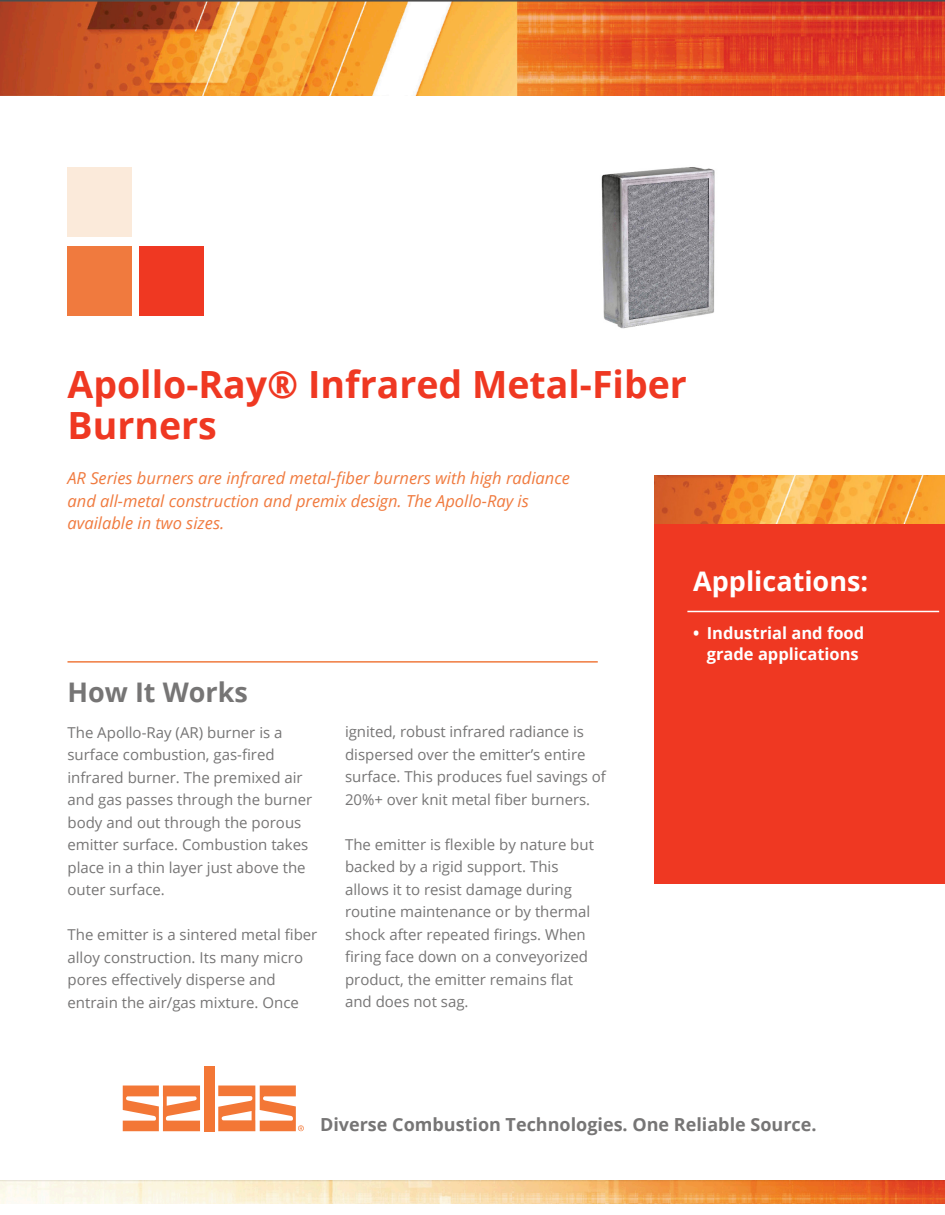
<style>
.page{position:relative;width:945px;height:1215px;background:#fff}
.page>*{position:absolute;margin:0;border:0;box-sizing:border-box;transform-origin:0 0}
.t1{font:700 37.5px/40.5px "Open Sans";color:#ef3822}
.t2{font:700 27px "Open Sans";color:#fff}
.t3{font:700 27px "Open Sans";color:#767575}
.t4{font:700 18px "Open Sans";color:#767575}
.t5{font:italic 16.5px/22.5px "Open Sans";color:#f07a3e}
.t6{font:700 16.5px/21px "Open Sans";color:#fff;text-align:center}
.t7{font:15px/22.5px "Open Sans";color:#767575}
</style>
<div class="page">
<div style="left:654px;top:492px;width:291px;height:392px;background:#ef3822"></div>
<hr style="left:68px;top:661px;width:530px;height:2px;background:#f07a3e">
<div style="left:68px;top:246px;width:64px;height:70px;background:#f07a3e"></div>
<div style="left:140px;top:246px;width:64px;height:70px;background:#ef3822"></div>
<hr style="left:687px;top:611px;width:252px;height:1px;background:#fff">
<div style="left:68px;top:167px;width:64px;height:69px;background:#fbeada"></div>
<img style="left:0;top:0;width:945px;height:95px">
<img style="left:601px;top:167px;width:114px;height:162px">
<img style="left:654px;top:476px;width:291px;height:48px">
<svg style="left:123px;top:1086px;width:77px;height:45px"></svg>
<div style="left:204px;top:1066px;width:11px;height:65px;background:#f37736"></div>
<svg style="left:218px;top:1086px;width:86px;height:45px"></svg>
<img style="left:0;top:1181px;width:945px;height:23px">
<p class="t1" style="left:68px;top:363px;width:621px">Apollo-Ray® Infrared Metal-Fiber<br>Burners</p>
<p class="t5" style="left:68px;top:467px;width:504px">AR Series burners are infrared metal-fiber burners with high radiance and all-metal construction and premix design. The Apollo-Ray is available in two sizes.</p>
<p class="t3" style="left:68px;top:673px;width:182px">How It Works</p>
<p class="t7" style="left:68px;top:721px;width:246px">The Apollo-Ray (AR) burner is a surface combustion, gas-fired infrared burner. The premixed air and gas passes through the burner body and out through the porous emitter surface. Combustion takes place in a thin layer just above the outer surface.</p>
<p class="t7" style="left:68px;top:923px;width:251px">The emitter is a sintered metal fiber alloy construction. Its many micro pores effectively disperse and entrain the air/gas mixture. Once</p>
<p class="t7" style="left:345px;top:720px;width:240px">ignited, robust infrared radiance is</p>
<p class="t7" style="left:345px;top:743px;width:262px">dispersed over the emitter’s entire surface. This produces fuel savings of<br>20%+ over knit metal fiber burners.</p>
<p class="t7" style="left:345px;top:833px;width:250px">The emitter is flexible by nature but backed by a rigid support. This</p>
<p class="t7" style="left:345px;top:878px;width:228px">allows it to resist damage during</p>
<p class="t7" style="left:345px;top:900px;width:247px">routine maintenance or by thermal shock after repeated firings. When firing face down on a conveyorized product, the emitter remains flat</p>
<p class="t7" style="left:345px;top:990px;width:125px">and does not sag.</p>
<p class="t2" style="left:693px;top:562px;width:176px">Applications:</p>
<p class="t6" style="left:693px;top:622px;width:173px">• Industrial and food grade applications</p>
<p class="t4" style="left:320px;top:1112px;width:498px">Diverse Combustion Technologies. One Reliable Source.</p>
</div>
